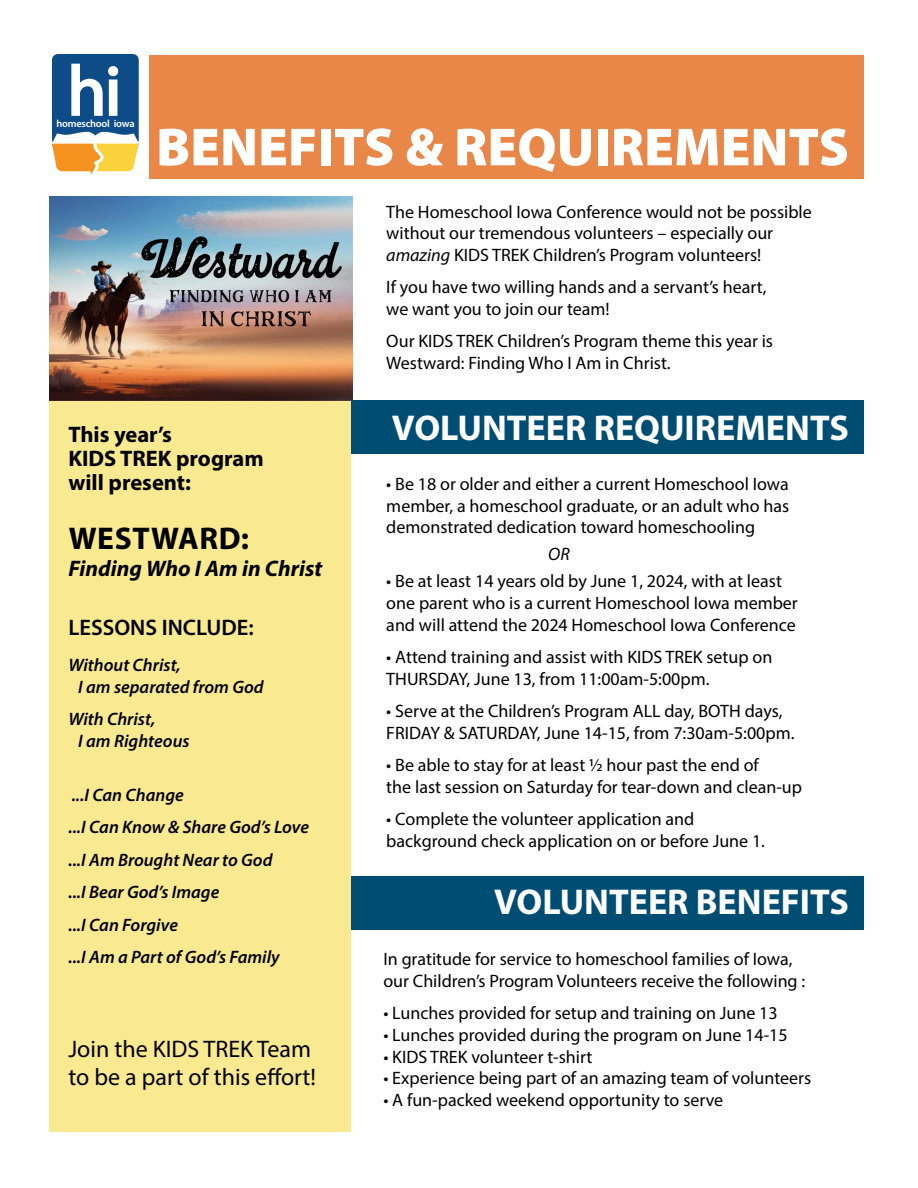
<style>
.page{position:relative;width:918px;height:1188px;background:#fff}
.page>*{position:absolute;margin:0;border:0;box-sizing:border-box;transform-origin:0 0}
.t1{font:70.05px "Myriad Pro";color:#fff}
.t2{font:900 54px "Myriad Pro";color:#fff}
.t3{font:700 36px "Myriad Pro";color:#fff}
.t4{font:700 31.5px "Myriad Pro";letter-spacing:.02em;color:#000}
.t5{font:24px/28.8px "Myriad Pro";color:#000}
.t6{font:700 22.5px/24px "Myriad Pro";color:#000}
.t7{font:italic 700 22.5px "Myriad Pro";color:#000}
.t8{font:600 22.5px "Myriad Pro";color:#000}
.t9{font:18px/21.6px "Myriad Pro";color:#000}
.t10{font:italic 600 18px/32.4px "Myriad Pro";color:#000}
.t11{font:italic 18px "Myriad Pro";color:#000}
.t12{font:600 10.35px "Myriad Pro";letter-spacing:-.02em;color:#fff}
.s1{font-style:italic}
</style>
<div class="page">
<div style="left:256px;top:400px;width:608px;height:54px;background:#004d74"></div>
<div style="left:149px;top:55px;width:715px;height:123px;background:#e88748"></div>
<svg style="left:52px;top:54px;width:87px;height:121px;background:#5e7986"></svg>
<div style="left:256px;top:876px;width:608px;height:54px;background:#004d74"></div>
<div style="left:50px;top:385px;width:301px;height:746px;background:#f9e991"></div>
<img style="left:49px;top:197px;width:304px;height:204px">
<h1 class="t1" style="left:67px;top:48px;width:55px">hi</h1>
<p class="t12" style="left:56px;top:117px;width:80px">homeschool iowa</p>
<h2 class="t2" style="left:156px;top:116px;width:694px">BENEFITS &amp; REQUIREMENTS</h2>
<p class="t9" style="left:386px;top:200px;width:427px">The Homeschool Iowa Conference would not be possible without our tremendous volunteers – especially our <span class="s1">amazing</span> KIDS TREK Children’s Program volunteers!</p>
<p class="t9" style="left:386px;top:276px;width:382px">If you have two willing hands and a servant’s heart, we want you to join our team!</p>
<p class="t9" style="left:386px;top:330px;width:388px">Our KIDS TREK Children’s Program theme this year is<br>Westward: Finding Who I Am in Christ.</p>
<p class="t6" style="left:68px;top:422px;width:197px">This year’s<br>KIDS TREK program will present:</p>
<h3 class="t4" style="left:69px;top:518px;width:182px">WESTWARD:</h3>
<p class="t7" style="left:68px;top:554px;width:255px">Finding Who I Am in Christ</p>
<p class="t8" style="left:68px;top:614px;width:187px">LESSONS INCLUDE:</p>
<p class="t10" style="left:78px;top:654px;width:187px;line-height:21.6px;text-indent:-10px">Without Christ,<br>I am separated from God</p>
<p class="t10" style="left:78px;top:708px;width:113px;line-height:21.6px;text-indent:-10px">With Christ,<br>I am Righteous</p>
<p class="t10" style="left:68px;top:778px;width:242px">...I Can Change<br>...I Can Know &amp; Share God’s Love ...I Am Brought Near to God<br>...I Bear God’s Image<br>...I Can Forgive<br>...I Am a Part of God’s Family</p>
<h3 class="t5" style="left:68px;top:1034px;width:249px">Join the KIDS TREK Team to be a part of this effort!</h3>
<h3 class="t3" style="left:392px;top:404px;width:459px">VOLUNTEER REQUIREMENTS</h3>
<p class="t9" style="left:386px;top:473px;width:405px;text-align:justify">• Be 18 or older and either a current Homeschool Iowa member, a homeschool graduate, or an adult who has demonstrated dedication toward homeschooling</p>
<p class="t11" style="left:548px;top:543px;width:23px">OR</p>
<p class="t9" style="left:386px;top:570px;width:413px">• Be at least 14 years old by June 1, 2024, with at least one parent who is a current Homeschool Iowa member and will attend the 2024 Homeschool Iowa Conference</p>
<p class="t9" style="left:386px;top:646px;width:388px">• Attend training and assist with KIDS TREK setup on<br>THURSDAY, June 13, from 11:00am-5:00pm.</p>
<p class="t9" style="left:386px;top:700px;width:410px">• Serve at the Children’s Program ALL day, BOTH days,<br>FRIDAY &amp; SATURDAY, June 14-15, from 7:30am-5:00pm.</p>
<p class="t9" style="left:386px;top:754px;width:417px">• Be able to stay for at least 1/2 hour past the end of<br>the last session on Saturday for tear-down and clean-up</p>
<p class="t9" style="left:386px;top:808px;width:380px">• Complete the volunteer application and background check application on or before June 1.</p>
<h3 class="t3" style="left:494px;top:878px;width:356px">VOLUNTEER BENEFITS</h3>
<p class="t9" style="left:383px;top:948px;width:423px">In gratitude for service to homeschool families of Iowa, our Children’s Program Volunteers receive the following :</p>
<p class="t9" style="left:383px;top:1002px;width:396px">• Lunches provided for setup and training on June 13</p>
<p class="t9" style="left:383px;top:1024px;width:406px">• Lunches provided during the program on June 14-15</p>
<p class="t9" style="left:383px;top:1045px;width:210px">• KIDS TREK volunteer t-shirt</p>
<p class="t9" style="left:383px;top:1067px;width:429px">• Experience being part of an amazing team of volunteers</p>
<p class="t9" style="left:383px;top:1089px;width:341px">• A fun-packed weekend opportunity to serve</p>
</div>
